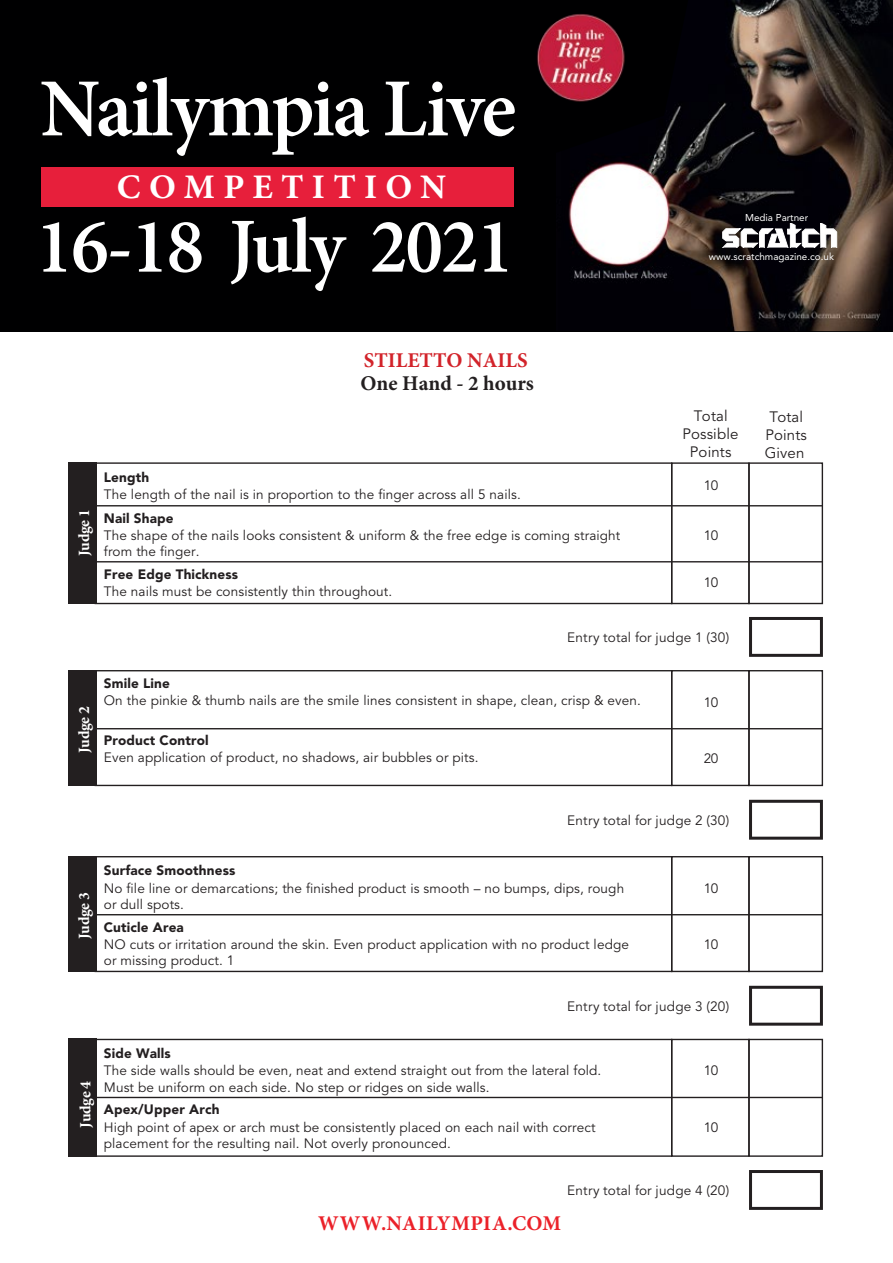
<style>
.page{position:relative;width:893px;height:1263px;background:#fff}
.page>*{position:absolute;margin:0;border:0;box-sizing:border-box;transform-origin:0 0}
.t1{font:600 82.65px "Minion Pro";letter-spacing:-.03em;color:#fff}
.t2{font:600 78px "Minion Pro";letter-spacing:-.03em;color:#fff}
.t3{font:700 34.5px "Minion Pro";letter-spacing:.235em;color:#fff}
.t4{font:700 21px "Minion Pro";letter-spacing:.02em;color:#eb2129}
.t5{font:700 21px "Minion Pro";color:#231f20}
.t6{font:700 21px "Minion Pro";color:#d2232a}
.t7{font:700 15.75px "Minion Pro";letter-spacing:-.02em;color:#fff}
.t8{font:15px/18px "Avenir LT Std";letter-spacing:.01em;color:#231f20;text-align:center}
.t9{font:13.5px/16.2px "Avenir LT Std";letter-spacing:.01em;color:#231f20}
.t10{font:900 13.5px "Avenir LT Std";letter-spacing:.01em;color:#231f20}
.t11{font:9.9px "Avenir LT Std";color:#fff}
</style>
<div class="page">
<div style="left:69px;top:462px;width:28px;height:142px;background:#231f20"></div>
<div style="left:749px;top:617px;width:74px;height:40px;border:3px solid #231f20"></div>
<div style="left:95px;top:462px;width:577px;height:142px;border:1px solid #231f20"></div>
<div style="left:671px;top:462px;width:79px;height:142px;border:1px solid #231f20"></div>
<div style="left:748px;top:462px;width:75px;height:142px;border:1px solid #231f20"></div>
<hr style="left:96px;top:505px;width:726px;height:1px;background:#231f20">
<hr style="left:96px;top:561px;width:726px;height:1px;background:#231f20">
<div style="left:69px;top:856px;width:28px;height:116px;background:#231f20"></div>
<div style="left:749px;top:986px;width:74px;height:40px;border:3px solid #231f20"></div>
<div style="left:95px;top:856px;width:577px;height:116px;border:1px solid #231f20"></div>
<div style="left:671px;top:856px;width:79px;height:116px;border:1px solid #231f20"></div>
<div style="left:748px;top:856px;width:75px;height:116px;border:1px solid #231f20"></div>
<hr style="left:96px;top:914px;width:726px;height:1px;background:#231f20">
<div style="left:69px;top:670px;width:28px;height:116px;background:#231f20"></div>
<div style="left:749px;top:800px;width:74px;height:40px;border:3px solid #231f20"></div>
<div style="left:95px;top:670px;width:577px;height:116px;border:1px solid #231f20"></div>
<div style="left:671px;top:670px;width:79px;height:116px;border:1px solid #231f20"></div>
<div style="left:748px;top:670px;width:75px;height:116px;border:1px solid #231f20"></div>
<hr style="left:96px;top:728px;width:726px;height:1px;background:#231f20">
<div style="left:69px;top:1039px;width:28px;height:118px;background:#231f20"></div>
<div style="left:749px;top:1170px;width:74px;height:40px;border:3px solid #231f20"></div>
<div style="left:95px;top:1039px;width:577px;height:118px;border:1px solid #231f20"></div>
<div style="left:671px;top:1039px;width:79px;height:118px;border:1px solid #231f20"></div>
<div style="left:748px;top:1039px;width:75px;height:118px;border:1px solid #231f20"></div>
<hr style="left:96px;top:1097px;width:726px;height:1px;background:#231f20">
<div style="left:0;top:0;width:893px;height:331px;background:#000001"></div>
<img style="left:568px;top:0;width:325px;height:331px">
<svg style="left:721px;top:224px;width:116px;height:24px"></svg>
<div style="left:42px;top:167px;width:472px;height:40px;background:#e71f3b"></div>
<img style="left:536px;top:13px;width:89px;height:89px;border-radius:44px">
<h1 class="t1" style="left:40px;top:52px;width:478px">Nailympia Live</h1>
<h3 class="t3" style="left:117px;top:163px;width:331px">COMPETITION</h3>
<h2 class="t2" style="left:35px;top:193px;width:480px">16-18 July 2021</h2>
<h3 class="t6" style="left:364px;top:345px;width:165px">STILETTO NAILS</h3>
<h3 class="t5" style="left:361px;top:369px;width:175px">One Hand - 2 hours</h3>
<p class="t7" style="left:73px;top:556px;width:49px;rotate:-90deg">Judge 1</p>
<p class="t10" style="left:104px;top:469px;width:47px">Length</p>
<p class="t9" style="left:104px;top:487px;width:418px">The length of the nail is in proportion to the finger across all 5 nails.</p>
<p class="t10" style="left:104px;top:510px;width:71px">Nail Shape</p>
<p class="t9" style="left:104px;top:527px;width:518px">The shape of the nails looks consistent &amp; uniform &amp; the free edge is coming straight from the finger.</p>
<p class="t10" style="left:104px;top:566px;width:136px">Free Edge Thickness</p>
<p class="t9" style="left:104px;top:583px;width:290px">The nails must be consistently thin throughout.</p>
<p class="t11" style="left:745px;top:212px;width:65px">Media Partner</p>
<p class="t11" style="left:709px;top:250px;width:127px">www.scratchmagazine.co.uk</p>
<p class="t8" style="left:682px;top:407px;width:58px">Total<br>Possible</p>
<p class="t8" style="left:765px;top:409px;width:44px">Total<br>Points<br>Given</p>
<p class="t8" style="left:690px;top:443px;width:43px">Points</p>
<p class="t9" style="left:704px;top:477px;width:16px">10</p>
<p class="t9" style="left:704px;top:527px;width:16px">10</p>
<p class="t9" style="left:704px;top:574px;width:16px">10</p>
<p class="t9" style="left:567px;top:630px;width:164px">Entry total for judge 1 (30)</p>
<p class="t7" style="left:73px;top:753px;width:49px;rotate:-90deg">Judge 2</p>
<p class="t10" style="left:104px;top:675px;width:67px">Smile Line</p>
<p class="t9" style="left:104px;top:693px;width:539px">On the pinkie &amp; thumb nails are the smile lines consistent in shape, clean, crisp &amp; even.</p>
<p class="t10" style="left:104px;top:732px;width:106px">Product Control</p>
<p class="t9" style="left:104px;top:749px;width:376px">Even application of product, no shadows, air bubbles or pits.</p>
<p class="t9" style="left:704px;top:694px;width:16px">10</p>
<p class="t9" style="left:704px;top:750px;width:16px">20</p>
<p class="t9" style="left:567px;top:813px;width:164px">Entry total for judge 2 (30)</p>
<p class="t7" style="left:73px;top:939px;width:49px;rotate:-90deg">Judge 3</p>
<p class="t10" style="left:104px;top:863px;width:133px">Surface Smoothness</p>
<p class="t9" style="left:104px;top:880px;width:522px">No file line or demarcations; the finished product is smooth – no bumps, dips, rough or dull spots.</p>
<p class="t10" style="left:104px;top:919px;width:82px">Cuticle Area</p>
<p class="t9" style="left:104px;top:936px;width:527px">NO cuts or irritation around the skin. Even product application with no product ledge or missing product. 1</p>
<p class="t9" style="left:704px;top:880px;width:16px">10</p>
<p class="t9" style="left:704px;top:936px;width:16px">10</p>
<p class="t9" style="left:567px;top:999px;width:164px">Entry total for judge 3 (20)</p>
<p class="t7" style="left:74px;top:1128px;width:49px;rotate:-90deg">Judge 4</p>
<p class="t10" style="left:104px;top:1045px;width:68px">Side Walls</p>
<p class="t9" style="left:104px;top:1063px;width:499px">The side walls should be even, neat and extend straight out from the lateral fold.<br>Must be uniform on each side. No step or ridges on side walls.</p>
<p class="t10" style="left:104px;top:1101px;width:117px">Apex/Upper Arch</p>
<p class="t9" style="left:104px;top:1119px;width:493px">High point of apex or arch must be consistently placed on each nail with correct placement for the resulting nail. Not overly pronounced.</p>
<p class="t9" style="left:567px;top:1183px;width:164px">Entry total for judge 4 (20)</p>
<p class="t9" style="left:704px;top:1063px;width:16px">10</p>
<p class="t9" style="left:704px;top:1119px;width:16px">10</p>
<h3 class="t4" style="left:318px;top:1208px;width:244px">WWW.NAILYMPIA.COM</h3>
</div>
